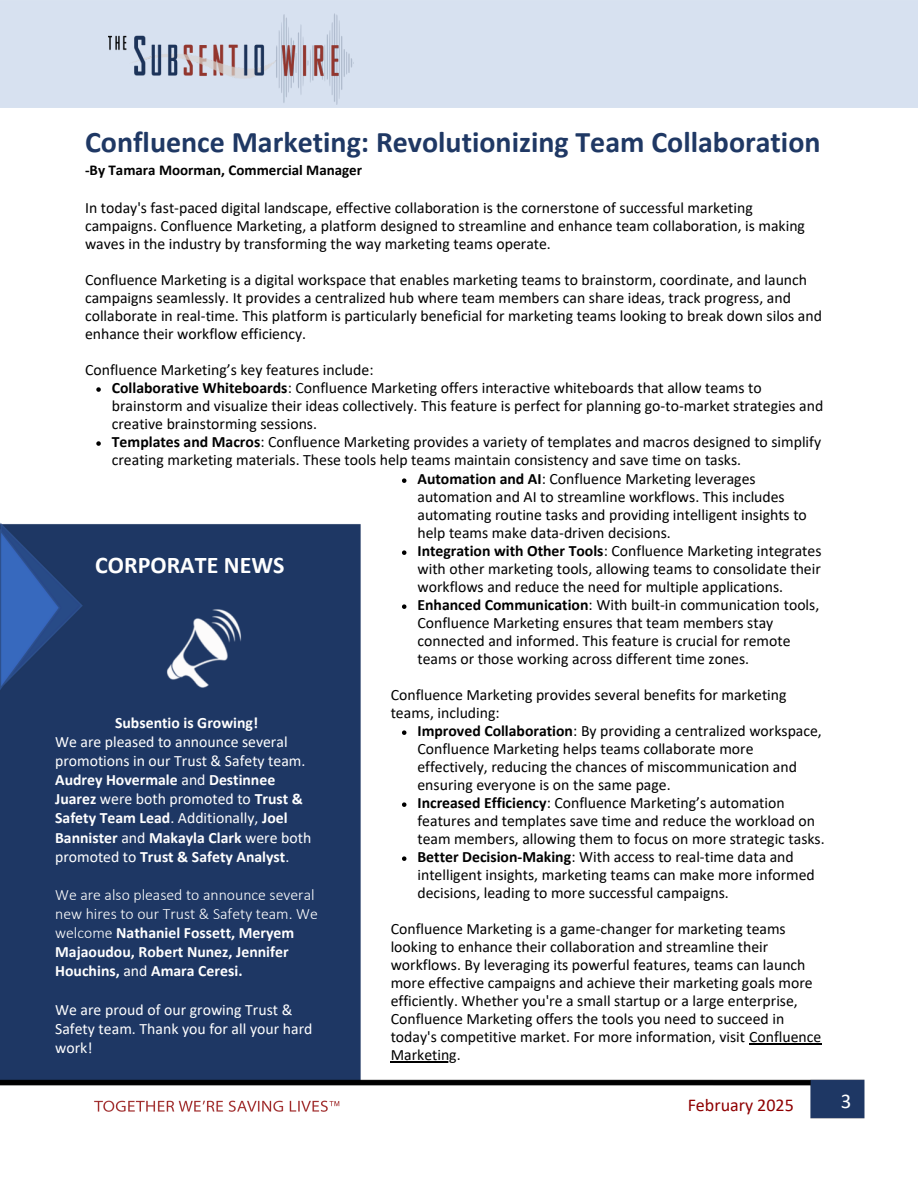
<style>
.page{position:relative;width:918px;height:1188px;background:#fff}
.page>*{position:absolute;margin:0;border:0;box-sizing:border-box;transform-origin:0 0}
.t1{font:700 30px "Calibri";color:#1f3864}
.t2{font:700 24px "Calibri";color:#fff}
.t3{font:21px "Calibri";color:#fff}
.t4{font:18px "Calibri";color:#8f0002}
.t5{font:15.75px/18px "Calibri";color:#000}
.t6{font:15.75px/19.2px "Calibri";color:#fff}
.t7{font:700 15.75px/19.2px "Calibri";color:#fff}
.t8{font:700 15px "Calibri";color:#000}
.s1{font-weight:700}
.s2{font-weight:300}
.s3{font-weight:400}
</style>
<div class="page">
<div style="left:0;top:522px;width:361px;height:551px;background:#1e3764"></div>
<img style="left:0;top:1073px;width:865px;height:46px">
<img style="left:108px;top:13px;width:245px;height:91px">
<svg style="left:96px;top:387px;width:5px;height:5px"></svg>
<svg style="left:96px;top:441px;width:5px;height:5px"></svg>
<svg style="left:402px;top:478px;width:4px;height:5px"></svg>
<svg style="left:402px;top:550px;width:4px;height:5px"></svg>
<svg style="left:402px;top:604px;width:4px;height:5px"></svg>
<svg style="left:402px;top:730px;width:4px;height:5px"></svg>
<svg style="left:402px;top:802px;width:4px;height:5px"></svg>
<svg style="left:402px;top:856px;width:4px;height:5px"></svg>
<hr style="left:749px;top:1043px;width:72px;height:1px;background:#000">
<hr style="left:391px;top:1061px;width:66px;height:1px;background:#000">
<img style="left:92px;top:1091px;width:254px;height:28px">
<img style="left:159px;top:604px;width:89px;height:90px">
<p class="t1" style="left:85px;top:129px;width:737px">Confluence Marketing: Revolutionizing Team Collaboration</p>
<p class="t8" style="left:85px;top:164px;width:279px">-By Tamara Moorman, Commercial Manager</p>
<p class="t5" style="left:85px;top:200px;width:721px">In today's fast-paced digital landscape, effective collaboration is the cornerstone of successful marketing campaigns. Confluence Marketing, a platform designed to streamline and enhance team collaboration, is making waves in the industry by transforming the way marketing teams operate.</p>
<p class="t5" style="left:85px;top:272px;width:738px">Confluence Marketing is a digital workspace that enables marketing teams to brainstorm, coordinate, and launch campaigns seamlessly. It provides a centralized hub where team members can share ideas, track progress, and collaborate in real-time. This platform is particularly beneficial for marketing teams looking to break down silos and enhance their workflow efficiency.</p>
<p class="t5" style="left:85px;top:362px;width:290px">Confluence Marketing’s key features include:</p>
<p class="t5" style="left:112px;top:380px;width:713px"><span class="s1">Collaborative Whiteboards</span>: Confluence Marketing offers interactive whiteboards that allow teams to brainstorm and visualize their ideas collectively. This feature is perfect for planning go-to-market strategies and creative brainstorming sessions.</p>
<p class="t5" style="left:112px;top:434px;width:711px"><span class="s1">Templates and Macros</span>: Confluence Marketing provides a variety of templates and macros designed to simplify creating marketing materials. These tools help teams maintain consistency and save time on tasks.</p>
<p class="t5" style="left:417px;top:471px;width:391px"><span class="s1">Automation and AI</span>: Confluence Marketing leverages automation and AI to streamline workflows. This includes automating routine tasks and providing intelligent insights to help teams make data-driven decisions.</p>
<p class="t5" style="left:417px;top:543px;width:406px;text-align:justify"><span class="s1">Integration with Other Tools</span>: Confluence Marketing integrates with other marketing tools, allowing teams to consolidate their workflows and reduce the need for multiple applications.</p>
<p class="t5" style="left:417px;top:597px;width:403px"><span class="s1">Enhanced Communication</span>: With built-in communication tools, Confluence Marketing ensures that team members stay connected and informed. This feature is crucial for remote teams or those working across different time zones.</p>
<p class="t5" style="left:391px;top:687px;width:397px">Confluence Marketing provides several benefits for marketing teams, including:</p>
<h2 class="t5" style="left:417px;top:723px;width:406px"><span class="s1">Improved Collaboration</span>: By providing a centralized workspace, Confluence Marketing helps teams collaborate more effectively, reducing the chances of miscommunication and ensuring everyone is on the same page.</h2>
<p class="t5" style="left:417px;top:795px;width:409px"><span class="s1">Increased Efficiency</span>: Confluence Marketing’s automation features and templates save time and reduce the workload on team members, allowing them to focus on more strategic tasks.</p>
<p class="t5" style="left:417px;top:849px;width:399px"><span class="s1">Better Decision-Making</span>: With access to real-time data and intelligent insights, marketing teams can make more informed decisions, leading to more successful campaigns.</p>
<p class="t5" style="left:391px;top:921px;width:432px">Confluence Marketing is a game-changer for marketing teams looking to enhance their collaboration and streamline their workflows. By leveraging its powerful features, teams can launch more effective campaigns and achieve their marketing goals more efficiently. Whether you're a small startup or a large enterprise, Confluence Marketing offers the tools you need to succeed in today's competitive market. For more information, visit Confluence</p>
<p class="t5" style="left:391px;top:1047px;width:72px">Marketing.</p>
<p class="t2" style="left:95px;top:555px;width:191px">CORPORATE NEWS</p>
<p class="t7" style="left:115px;top:714px;width:145px">Subsentio is Growing!</p>
<p class="t6" style="left:55px;top:733px;width:258px">We are pleased to announce several promotions in our Trust &amp; Safety team.<br><span class="s1">Audrey Hovermale</span> and <span class="s1">Destinnee Juarez</span> were both promoted to <span class="s1">Trust &amp; Safety Team Lead</span>. Additionally, <span class="s1">Joel Bannister</span> and <span class="s1">Makayla Clark</span> were both promoted to <span class="s1">Trust &amp; Safety Analyst</span>.</p>
<p class="t7" style="left:55px;top:886px;width:264px"><span class="s2">We are also pleased to announce several new hires to our Trust &amp; Safety team. We welcome</span> Nathaniel Fossett, Meryem Majaoudou, Robert Nunez, Jennifer Houchins, <span class="s3">and</span> Amara Ceresi.</p>
<p class="t6" style="left:55px;top:1001px;width:259px">We are proud of our growing Trust &amp;<br>Safety team. Thank you for all your hard work!</p>
<h1 class="t4" style="left:688px;top:1097px;width:108px">February 2025</h1>
<p class="t3" style="left:841px;top:1092px;width:12px">3</p>
</div>
